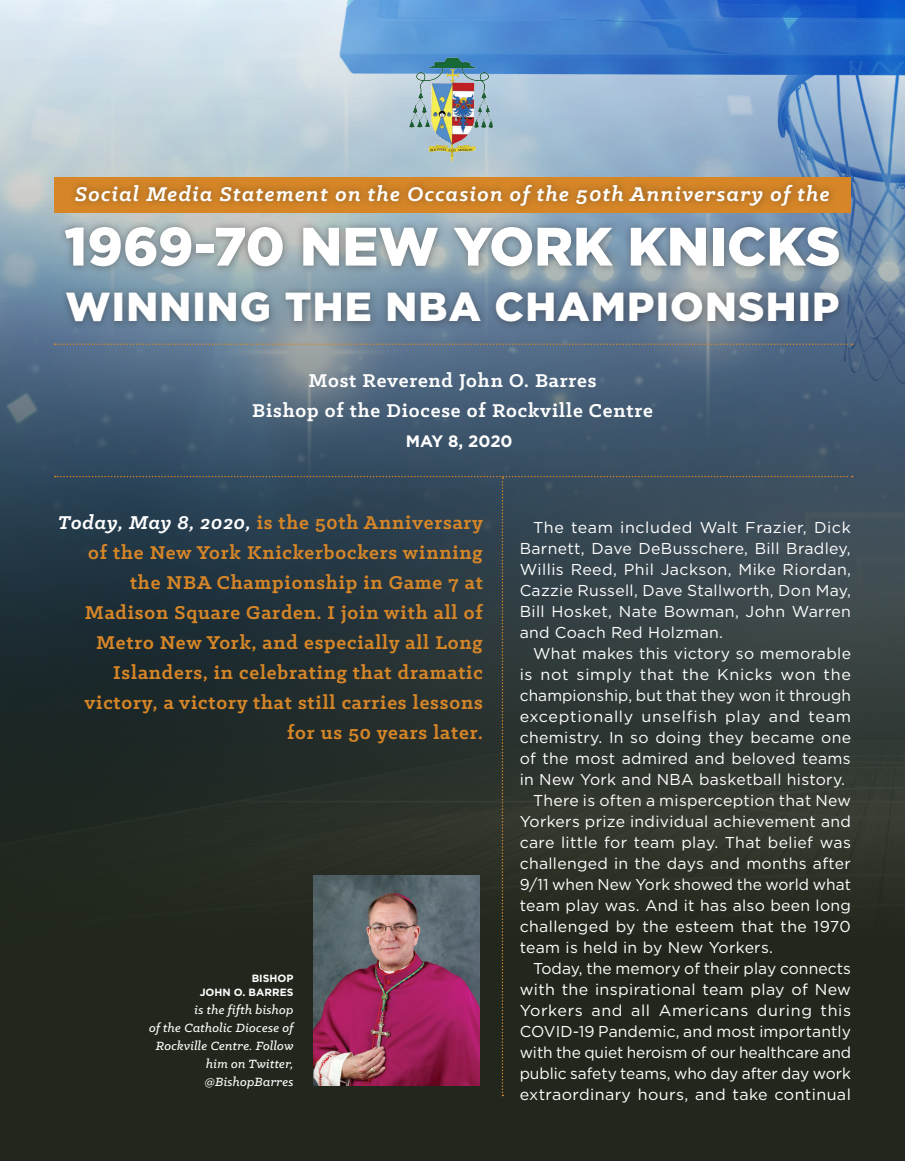
<style>
.page{position:relative;width:905px;height:1161px;background:#fff}
.page>*{position:absolute;margin:0;border:0;box-sizing:border-box;transform-origin:0 0}
.t1{font:900 54px "Gotham";color:#fff}
.t2{font:900 40.5px "Gotham";letter-spacing:.03em;color:#fff}
.t3{font:italic 700 22.5px "Klinic Slab";letter-spacing:.06em;color:#fff}
.t4{font:700 21px/30px "Klinic Slab";letter-spacing:.04em;color:#d68627;text-align:right}
.t5{font:700 21px "Klinic Slab";letter-spacing:.04em;color:#fff}
.t6{font:700 16.5px "Gotham";color:#fff}
.t7{font:15.75px/21px "Gotham";letter-spacing:.02em;color:#fff;text-align:justify}
.t8{font:italic 500 13.5px/18px "Klinic Slab";letter-spacing:.02em;color:#fff;text-align:right}
.t9{font:700 10.5px/13.5px "Gotham";color:#fff;text-align:right}
.s1{font-style:italic;color:#fff}
</style>
<div class="page">
<img style="left:0;top:0;width:904px;height:1161px">
<div style="left:54px;top:177px;width:796px;height:36px;background:#d68627"></div>
<div style="left:58px;top:178px;width:789px;height:152px;background:#231f20;opacity:.45"></div>
<img style="left:410px;top:54px;width:85px;height:114px">
<svg style="left:55px;top:476px;width:797px;height:620px;background:#303535"></svg>
<svg style="left:55px;top:344px;width:797px;height:1px"></svg>
<p class="t3" style="left:75px;top:179px;width:755px">Social Media Statement on the Occasion of the 50th Anniversary of the</p>
<p class="t1" style="left:64px;top:209px;width:777px">1969-70 NEW YORK KNICKS</p>
<p class="t2" style="left:65px;top:279px;width:775px">WINNING THE NBA CHAMPIONSHIP</p>
<p class="t5" style="left:308px;top:367px;width:289px">Most Reverend John O. Barres</p>
<p class="t5" style="left:252px;top:397px;width:402px">Bishop of the Diocese of Rockville Centre</p>
<p class="t6" style="left:406px;top:430px;width:108px">MAY 8, 2020</p>
<p class="t4" style="left:58px;top:507px;width:426px"><span class="s1">Today, May 8, 2020,</span> is the 50th Anniversary of the New York Knickerbockers winning the NBA Championship in Game 7 at Madison Square Garden. I join with all of Metro New York, and especially all Long Islanders, in celebrating that dramatic victory, a victory that still carries lessons for us 50 years later.</p>
<p class="t9" style="left:200px;top:972px;width:95px">BISHOP<br>JOHN O. BARRES</p>
<p class="t8" style="left:194px;top:1000px;width:100px">is the fifth bishop</p>
<p class="t8" style="left:149px;top:1018px;width:146px">of the Catholic Diocese of<br>Rockville Centre. Follow him on Twitter, @BishopBarres</p>
<p class="t7" style="left:519px;top:517px;width:333px;text-indent:14px">The team included Walt Frazier, Dick Barnett, Dave DeBusschere, Bill Bradley, Willis Reed, Phil Jackson, Mike Riordan, Cazzie Russell, Dave Stallworth, Don May, Bill Hosket, Nate Bowman, John Warren and Coach Red Holzman.</p>
<p class="t7" style="left:519px;top:643px;width:333px;text-indent:14px">What makes this victory so memorable is not simply that the Knicks won the championship, but that they won it through exceptionally unselfish play and team chemistry. In so doing they became one of the most admired and beloved teams in New York and NBA basketball history.</p>
<p class="t7" style="left:519px;top:790px;width:333px;text-indent:14px">There is often a misperception that New Yorkers prize individual achievement and care little for team play. That belief was challenged in the days and months after 9/11 when New York showed the world what team play was. And it has also been long challenged by the esteem that the 1970 team is held in by New Yorkers.</p>
<p class="t7" style="left:519px;top:958px;width:333px;text-indent:14px">Today, the memory of their play connects with the inspirational team play of New Yorkers and all Americans during this COVID-19 Pandemic, and most importantly with the quiet heroism of our healthcare and public safety teams, who day after day work extraordinary hours, and take continual</p>
</div>
